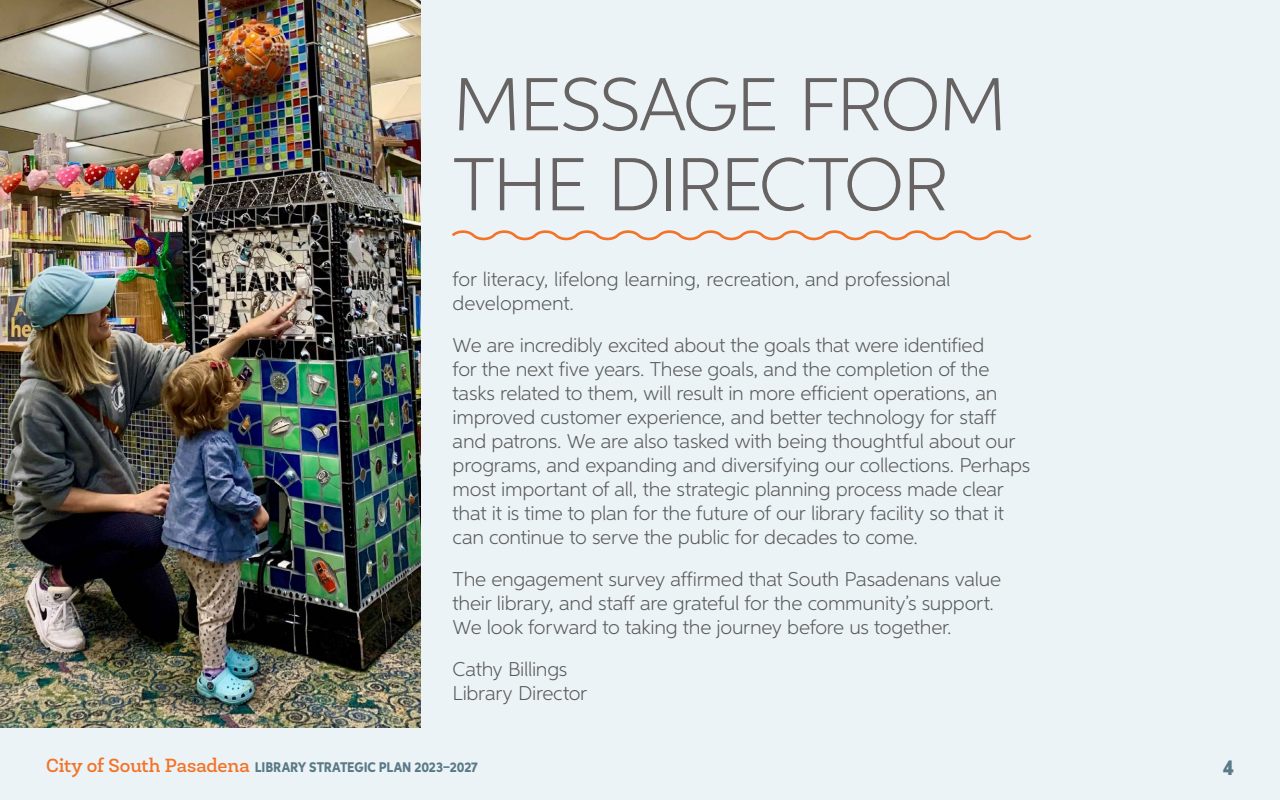
<style>
.page{position:relative;width:1280px;height:800px;background:#ecf3f6}
.page>*{position:absolute;margin:0;border:0;box-sizing:border-box;transform-origin:0 0}
.Section{font:300 75px/80px "Aspira";letter-spacing:-.03em;color:#676363}
.t1{font:900 21.5px "Aspira XX Nar";color:#597a87}
.BB1{font:300 20px/24px "Aspira";letter-spacing:-.01em;color:#595959}
.t2{font:800 14px "Aspira";letter-spacing:-.005em;color:#597a87;scale:.91 1}
.s1{font-family:"Newslab";font-weight:500;font-size:19.3px;color:#f37327}
</style>
<div class="page">
<img style="left:0;top:0;width:421px;height:728px">
<svg style="left:452px;top:230px;width:580px;height:11px"></svg>
<p class="Section" style="left:453px;top:63px;width:556px">MESSAGE FROM<br>THE DIRECTOR</p>
<p class="BB1" style="left:453px;top:267px;width:499px">for literacy, lifelong learning, recreation, and professional development.</p>
<p class="BB1" style="left:453px;top:333px;width:579px">We are incredibly excited about the goals that were identified<br>for the next five years. These goals, and the completion of the tasks related to them, will result in more efficient operations, an improved customer experience, and better technology for staff and patrons. We are also tasked with being thoughtful about our programs, and expanding and diversifying our collections. Perhaps most important of all, the strategic planning process made clear that it is time to plan for the future of our library facility so that it can continue to serve the public for decades to come.</p>
<p class="BB1" style="left:453px;top:567px;width:550px">The engagement survey affirmed that South Pasadenans value their library, and staff are grateful for the community’s support.<br>We look forward to taking the journey before us together.</p>
<p class="BB1" style="left:453px;top:657px;width:136px">Cathy Billings<br>Library Director</p>
<p class="t2" style="left:46px;top:758px;width:476px"><span class="s1">City of South Pasadena</span> LIBRARY STRATEGIC PLAN 2023–2027</p>
<p class="t1" style="left:1223px;top:754px;width:12px">4</p>
</div>
